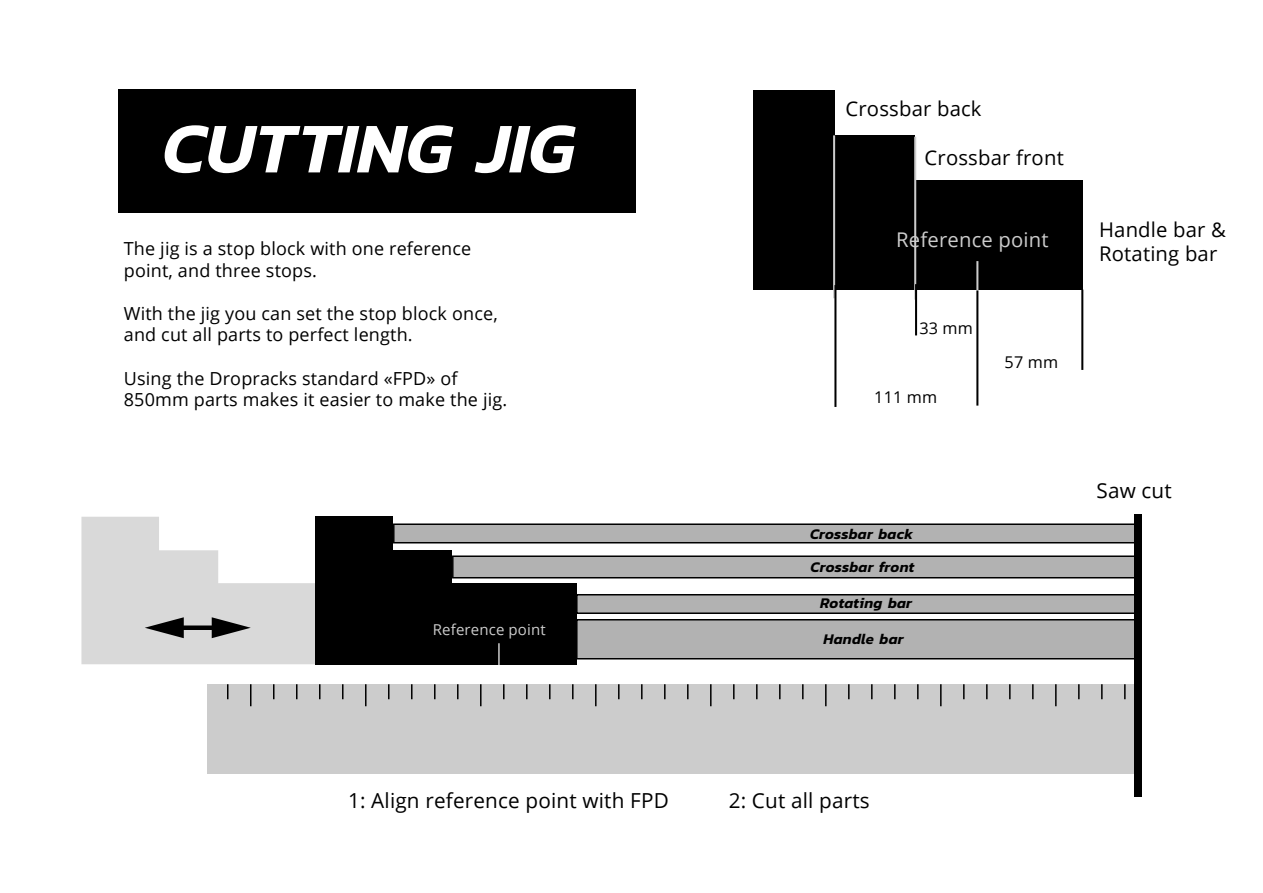
<style>
.page{position:relative;width:1263px;height:893px;background:#fff}
.page>*{position:absolute;margin:0;border:0;box-sizing:border-box;transform-origin:0 0}
.t1{font:italic 600 72px "Kanit";color:#fff}
.t2{font:26.7px "Arial Unicode MS";color:#000}
.t3{font:20.7px "Open Sans";letter-spacing:.01em;color:#000}
.t4{font:20.25px/24.3px "Open Sans";letter-spacing:.01em;color:#000}
.t5{font:20.25px "Open Sans";letter-spacing:.01em;color:#ccc}
.t6{font:18px/21.6px "Open Sans";letter-spacing:.01em;color:#000}
.t7{font:17.85px "Arial";color:#000}
.t8{font:16.2px "Open Sans";letter-spacing:.01em;color:#000}
.t9{font:italic 600 15px "Kanit";letter-spacing:.01em;color:#000}
.t10{font:15px "Open Sans";letter-spacing:.01em;color:#ccc}
.t11{font:11.85px "Arial";color:#000}
</style>
<div class="page">
<div style="left:118px;top:90px;width:517px;height:123px;background:#000"></div>
<div style="left:207px;top:685px;width:933px;height:89px;background:#ccc"></div>
<div style="left:315px;top:517px;width:78px;height:66px;background:#000"></div>
<div style="left:315px;top:550px;width:137px;height:91px;background:#000"></div>
<div style="left:315px;top:583px;width:261px;height:81px;background:#000"></div>
<hr style="left:498px;top:643px;width:2px;height:22px;background:#ccc">
<svg style="left:227px;top:684px;width:1px;height:15px"></svg>
<svg style="left:250px;top:684px;width:1px;height:22px"></svg>
<svg style="left:273px;top:684px;width:1px;height:15px"></svg>
<svg style="left:296px;top:684px;width:1px;height:15px"></svg>
<svg style="left:319px;top:684px;width:1px;height:15px"></svg>
<svg style="left:342px;top:684px;width:1px;height:15px"></svg>
<svg style="left:365px;top:684px;width:1px;height:22px"></svg>
<svg style="left:388px;top:684px;width:1px;height:15px"></svg>
<svg style="left:411px;top:684px;width:1px;height:15px"></svg>
<svg style="left:434px;top:684px;width:1px;height:15px"></svg>
<svg style="left:457px;top:684px;width:1px;height:15px"></svg>
<svg style="left:480px;top:684px;width:1px;height:22px"></svg>
<svg style="left:503px;top:684px;width:1px;height:15px"></svg>
<svg style="left:526px;top:684px;width:1px;height:15px"></svg>
<svg style="left:549px;top:684px;width:1px;height:15px"></svg>
<svg style="left:572px;top:684px;width:1px;height:15px"></svg>
<svg style="left:595px;top:684px;width:1px;height:22px"></svg>
<svg style="left:618px;top:684px;width:1px;height:15px"></svg>
<svg style="left:641px;top:684px;width:1px;height:15px"></svg>
<svg style="left:664px;top:684px;width:1px;height:15px"></svg>
<svg style="left:687px;top:684px;width:1px;height:15px"></svg>
<svg style="left:710px;top:684px;width:1px;height:22px"></svg>
<svg style="left:733px;top:684px;width:1px;height:15px"></svg>
<svg style="left:756px;top:684px;width:1px;height:15px"></svg>
<svg style="left:779px;top:684px;width:1px;height:15px"></svg>
<svg style="left:802px;top:684px;width:1px;height:15px"></svg>
<svg style="left:825px;top:684px;width:1px;height:22px"></svg>
<svg style="left:848px;top:684px;width:1px;height:15px"></svg>
<svg style="left:871px;top:684px;width:1px;height:15px"></svg>
<svg style="left:894px;top:684px;width:1px;height:15px"></svg>
<svg style="left:917px;top:684px;width:1px;height:15px"></svg>
<svg style="left:940px;top:684px;width:1px;height:22px"></svg>
<svg style="left:963px;top:684px;width:1px;height:15px"></svg>
<svg style="left:986px;top:684px;width:1px;height:15px"></svg>
<svg style="left:1009px;top:684px;width:1px;height:15px"></svg>
<svg style="left:1032px;top:684px;width:1px;height:15px"></svg>
<svg style="left:1055px;top:684px;width:1px;height:22px"></svg>
<svg style="left:1078px;top:684px;width:1px;height:15px"></svg>
<svg style="left:1101px;top:684px;width:1px;height:15px"></svg>
<svg style="left:1124px;top:684px;width:1px;height:15px"></svg>
<div style="left:753px;top:90px;width:81px;height:90px;background:#000"></div>
<div style="left:753px;top:135px;width:161px;height:123px;background:#000"></div>
<div style="left:753px;top:180px;width:329px;height:110px;background:#000"></div>
<hr style="left:976px;top:261px;width:2px;height:29px;background:#ccc">
<hr style="left:914px;top:137px;width:2px;height:163px;background:#ccc">
<hr style="left:833px;top:135px;width:2px;height:163px;background:#ccc">
<hr style="left:976px;top:290px;width:2px;height:116px;background:#000">
<hr style="left:1081px;top:290px;width:2px;height:80px;background:#000">
<hr style="left:834px;top:285px;width:2px;height:122px;background:#000">
<hr style="left:915px;top:284px;width:2px;height:51px;background:#000">
<div style="left:576px;top:619px;width:563px;height:40px;background:#b2b2b2;border:2px solid #000"></div>
<div style="left:452px;top:555px;width:685px;height:23px;background:#b2b2b2;border:2px solid #000"></div>
<div style="left:393px;top:523px;width:742px;height:20px;background:#b2b2b2;border:2px solid #000"></div>
<div style="left:576px;top:594px;width:563px;height:20px;background:#b2b2b2;border:2px solid #000"></div>
<div style="left:1134px;top:514px;width:8px;height:283px;background:#000"></div>
<svg style="left:81px;top:517px;width:234px;height:147px"></svg>
<h1 class="t1" style="left:162px;top:93px;width:414px">CUTTING JIG</h1>
<h2 class="t2" style="left:296px;top:224px;width:91px">DR_7.4</h2>
<p class="t6" style="left:124px;top:237px;width:349px">The jig is a stop block with one reference point, and three stops.</p>
<p class="t6" style="left:124px;top:302px;width:375px">With the jig you can set the stop block once, and cut all parts to perfect length.</p>
<p class="t6" style="left:124px;top:367px;width:385px">Using the Dropracks standard «FPD» of<br>850mm parts makes it easier to make the jig.</p>
<p class="t7" style="left:270px;top:320px;width:108px">PDF revision:</p>
<p class="t11" style="left:423px;top:394px;width:40px">SCALE</p>
<p class="t10" style="left:433px;top:619px;width:114px">Reference point</p>
<p class="t4" style="left:845px;top:96px;width:138px">Crossbar back</p>
<p class="t4" style="left:924px;top:145px;width:141px">Crossbar front</p>
<p class="t5" style="left:896px;top:226px;width:154px">Reference point</p>
<p class="t4" style="left:1099px;top:217px;width:128px">Handle bar &amp;<br>Rotating bar</p>
<p class="t8" style="left:919px;top:317px;width:55px">33 mm</p>
<p class="t8" style="left:874px;top:386px;width:64px">111 mm</p>
<p class="t8" style="left:1005px;top:351px;width:55px">57 mm</p>
<p class="t9" style="left:810px;top:522px;width:105px">Crossbar back</p>
<p class="t9" style="left:811px;top:556px;width:105px">Crossbar front</p>
<p class="t9" style="left:820px;top:591px;width:93px">Rotating bar</p>
<p class="t9" style="left:823px;top:627px;width:82px">Handle bar</p>
<p class="t3" style="left:1096px;top:476px;width:77px">Saw cut</p>
<p class="t3" style="left:348px;top:786px;width:322px">1: Align reference point with FPD</p>
<p class="t3" style="left:729px;top:786px;width:143px">2: Cut all parts</p>
</div>
